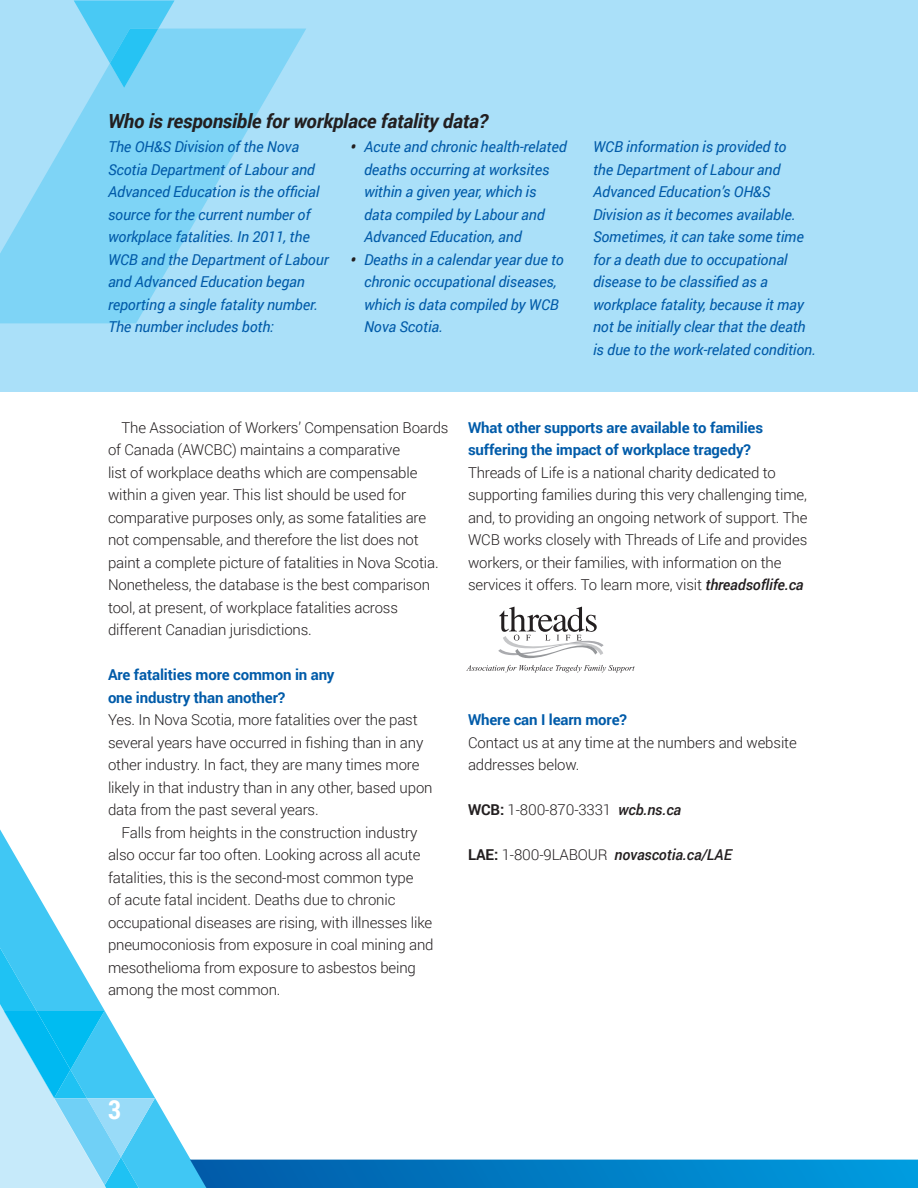
<style>
.page{position:relative;width:918px;height:1188px;background:#fff}
.page>*{position:absolute;margin:0;border:0;box-sizing:border-box;transform-origin:0 0}
.t1{font:700 26.25px "Roboto Condensed";color:#fff}
.t2{font:italic 700 19.5px "Roboto";letter-spacing:-.01em;color:#231f20}
.t3{font:300 15px/22.5px "Roboto";letter-spacing:-.01em;color:#231f20}
.t4{font:italic 15px/22.5px "Roboto";letter-spacing:-.01em;color:#015ba9}
.t5{font:700 15px/22.5px "Roboto";letter-spacing:-.01em;color:#015ba9}
.t6{font:italic 500 15px "Roboto";letter-spacing:-.01em;color:#231f20}
.s1{font-weight:900;color:#231f20}
.s2{font-weight:500;font-style:italic}
.s3{font-weight:700}
.s4{font-weight:700;font-style:normal}
.s5{font-weight:300;font-style:normal}
</style>
<div class="page">
<svg style="left:0;top:829px;width:207px;height:359px"></svg>
<svg style="left:0;top:948px;width:155px;height:240px"></svg>
<svg style="left:190px;top:1160px;width:728px;height:28px"></svg>
<div style="left:0;top:0;width:918px;height:392px;background:#aae0f9"></div>
<svg style="left:0;top:29px;width:306px;height:294px;fill:#7ed4f6"></svg>
<svg style="left:74px;top:0;width:101px;height:88px"></svg>
<svg style="left:466px;top:607px;width:169px;height:65px"></svg>
<h2 class="t2" style="left:108px;top:108px;width:382px">Who is responsible for workplace fatality data?</h2>
<p class="t4" style="left:108px;top:135px;width:222px">The OH&amp;S Division of the Nova<br>Scotia Department of Labour and<br>Advanced Education is the official source for the current number of workplace fatalities. In 2011, the<br>WCB and the Department of Labour and Advanced Education began reporting a single fatality number.<br>The number includes both:</p>
<p class="t4" style="left:364px;top:135px;width:204px;text-indent:-14px"><span class="s1">•</span> Acute and chronic health-related deaths occurring at worksites within a given year, which is data compiled by Labour and<br>Advanced Education, and</p>
<p class="t4" style="left:364px;top:248px;width:201px;text-indent:-14px"><span class="s1">•</span> Deaths in a calendar year due to chronic occupational diseases, which is data compiled by WCB<br>Nova Scotia.</p>
<p class="t4" style="left:593px;top:135px;width:225px">WCB information is provided to<br>the Department of Labour and<br>Advanced Education’s OH&amp;S<br>Division as it becomes available.<br>Sometimes, it can take some time for a death due to occupational disease to be classified as a workplace fatality, because it may not be initially clear that the death is due to the work-related condition.</p>
<p class="t3" style="left:108px;top:416px;width:342px;text-indent:14px">The Association of Workers’ Compensation Boards of Canada (AWCBC) maintains a comparative<br>list of workplace deaths which are compensable within a given year. This list should be used for comparative purposes only, as some fatalities are not compensable, and therefore the list does not paint a complete picture of fatalities in Nova Scotia.<br>Nonetheless, the database is the best comparison tool, at present, of workplace fatalities across different Canadian jurisdictions.</p>
<p class="t5" style="left:108px;top:663px;width:228px">Are fatalities more common in any one industry than another?</p>
<p class="t3" style="left:108px;top:708px;width:326px">Yes. In Nova Scotia, more fatalities over the past several years have occurred in fishing than in any other industry. In fact, they are many times more likely in that industry than in any other, based upon data from the past several years.</p>
<p class="t3" style="left:108px;top:821px;width:327px;text-indent:14px">Falls from heights in the construction industry also occur far too often. Looking across all acute fatalities, this is the second-most common type<br>of acute fatal incident. Deaths due to chronic occupational diseases are rising, with illnesses like pneumoconiosis from exposure in coal mining and mesothelioma from exposure to asbestos being among the most common.</p>
<p class="t5" style="left:468px;top:416px;width:297px">What other supports are available to families suffering the impact of workplace tragedy?</p>
<p class="t3" style="left:468px;top:461px;width:341px">Threads of Life is a national charity dedicated to supporting families during this very challenging time, and, to providing an ongoing network of support. The WCB works closely with Threads of Life and provides workers, or their families, with information on the services it offers. To learn more, visit <span class="s2">threadsoflife.ca</span></p>
<p class="t5" style="left:468px;top:708px;width:160px">Where can I learn more?</p>
<p class="t3" style="left:468px;top:731px;width:330px">Contact us at any time at the numbers and website addresses below.</p>
<p class="t3" style="left:468px;top:798px;width:215px"><span class="s3">WCB:</span> 1-800-870-3331 <span class="s2">wcb.ns.ca</span></p>
<p class="t6" style="left:468px;top:844px;width:265px"><span class="s4">LAE:</span> <span class="s5">1-800-9LABOUR</span> novascotia.ca/LAE</p>
<h1 class="t1" style="left:108px;top:1091px;width:15px">3</h1>
</div>
